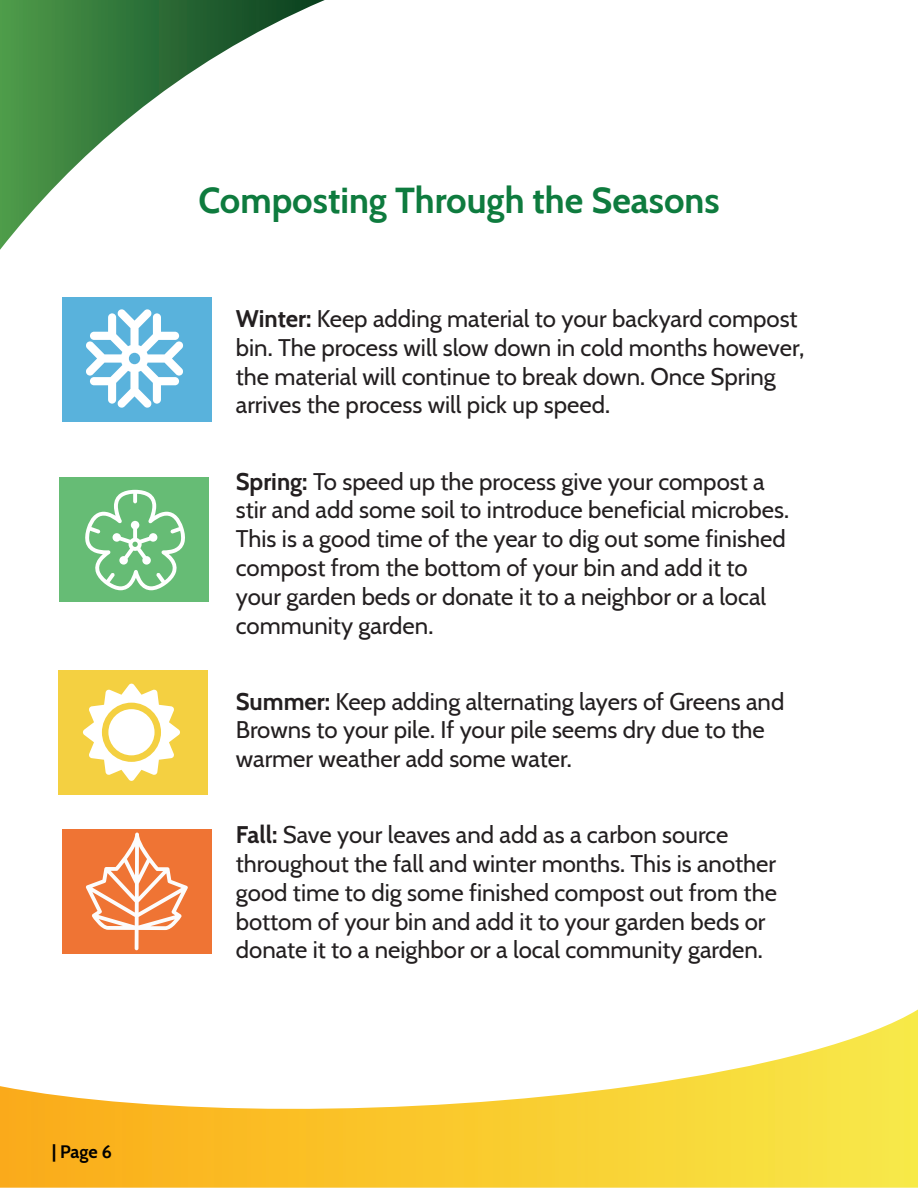
<style>
.page{position:relative;width:918px;height:1188px;background:#fff}
.page>*{position:absolute;margin:0;border:0;box-sizing:border-box;transform-origin:0 0}
.t1{font:700 36px "Cabin";color:#0e7b3e}
.t2{font:24px/28.8px "Cabin";color:#231f20}
.t3{font:700 18px "Cabin";color:#000}
.s1{font-weight:700}
</style>
<div class="page">
<svg style="left:0;top:1010px;width:918px;height:178px"></svg>
<svg style="left:0;top:0;width:325px;height:250px"></svg>
<div style="left:59px;top:478px;width:149px;height:124px;background:#66bc75"></div>
<svg style="left:85px;top:490px;width:100px;height:100px"></svg>
<div style="left:62px;top:830px;width:150px;height:124px;background:#ef7434"></div>
<svg style="left:86px;top:832px;width:102px;height:119px"></svg>
<div style="left:62px;top:297px;width:150px;height:125px;background:#59b2dc"></div>
<svg style="left:86px;top:309px;width:97px;height:99px"></svg>
<div style="left:58px;top:670px;width:150px;height:124px;background:#f4d041"></div>
<svg style="left:83px;top:684px;width:97px;height:97px"></svg>
<p class="t3" style="left:52px;top:1137px;width:61px">| Page 6</p>
<p class="t1" style="left:198px;top:172px;width:523px">Composting Through the Seasons</p>
<p class="t2" style="left:236px;top:303px;width:570px"><span class="s1">Winter:</span> Keep adding material to your backyard compost bin. The process will slow down in cold months however, the material will continue to break down. Once Spring arrives the process will pick up speed.</p>
<p class="t2" style="left:236px;top:465px;width:555px"><span class="s1">Spring:</span> To speed up the process give your compost a stir and add some soil to introduce beneficial microbes.<br>This is a good time of the year to dig out some finished compost from the bottom of your bin and add it to your garden beds or donate it to a neighbor or a local community garden.</p>
<p class="t2" style="left:236px;top:685px;width:550px"><span class="s1">Summer:</span> Keep adding alternating layers of Greens and<br>Browns to your pile. If your pile seems dry due to the warmer weather add some water.</p>
<p class="t2" style="left:236px;top:819px;width:543px"><span class="s1">Fall:</span> Save your leaves and add as a carbon source throughout the fall and winter months. This is another good time to dig some finished compost out from the bottom of your bin and add it to your garden beds or donate it to a neighbor or a local community garden.</p>
</div>
